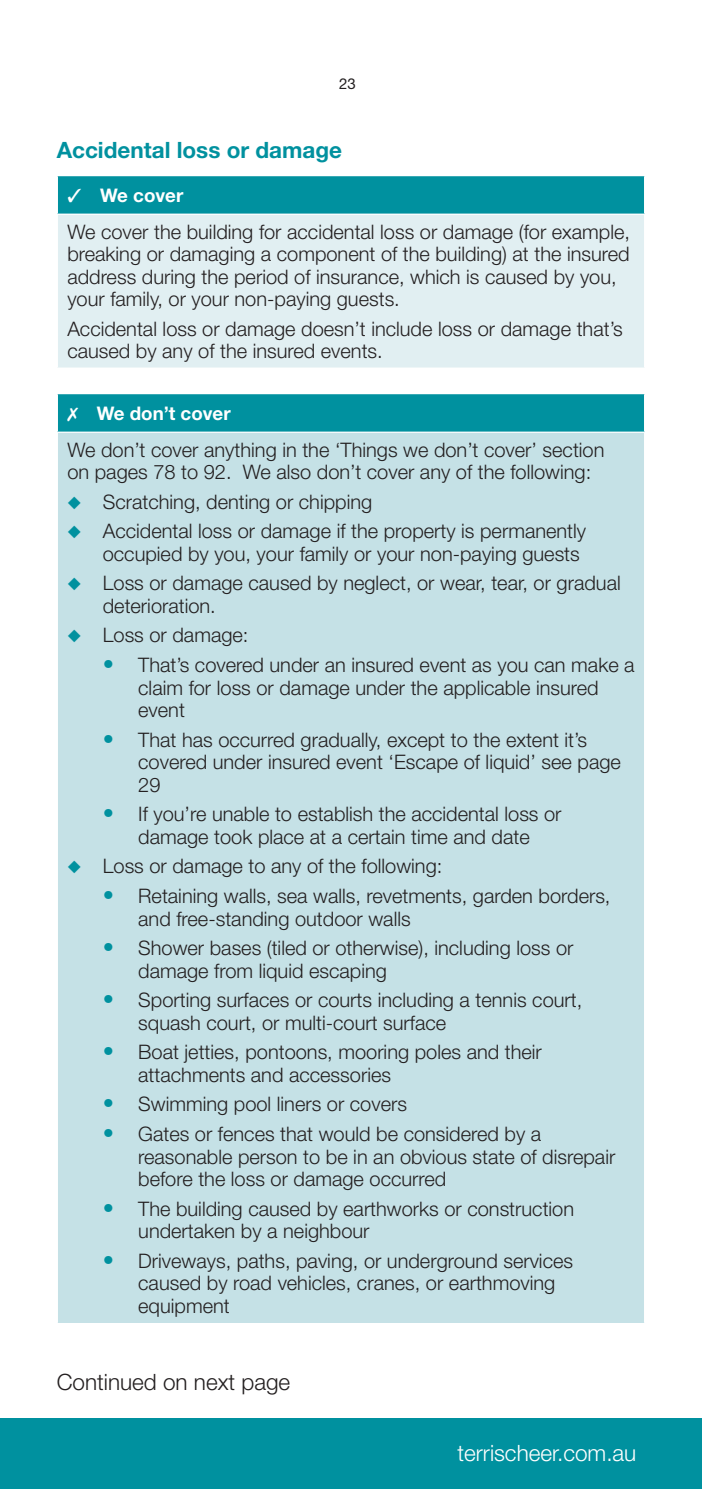
<style>
.page{position:relative;width:702px;height:1489px;background:#fff}
.page>*{position:absolute;margin:0;border:0;box-sizing:border-box;transform-origin:0 0}
.t1{font:700 22.5px "Helvetica Neue LT Std";color:#00919f}
.t2{font:300 22.5px "Helvetica Neue LT Std";color:#231f20}
.t3{font:300 22.5px "Helvetica Neue LT Std";color:#fff}
.t4{font:300 20px/22.5px "Helvetica Neue LT Std";color:#231f20}
.t5{font:700 18.75px "Helvetica Neue LT Std";color:#fff}
.t6{font:15px "Helvetica Neue LT Std";color:#231f20}
.s1{color:#00919f}
.s2{font-size:22.5px;color:#00919f}
</style>
<div class="page">
<div style="left:0;top:1417px;width:702px;height:71px;background:#00919f"></div>
<div style="left:57px;top:176px;width:587px;height:38px;background:#00919f"></div>
<div style="left:57px;top:214px;width:587px;height:154px;background:#e1eff2"></div>
<hr style="left:57px;top:176px;width:1px;height:37px;background:#fff">
<hr style="left:57px;top:215px;width:1px;height:152px;background:#fff">
<hr style="left:57px;top:213px;width:588px;height:2px;background:#fff">
<hr style="left:57px;top:367px;width:588px;height:2px;background:#fff">
<div style="left:57px;top:393px;width:587px;height:39px;background:#00919f"></div>
<div style="left:57px;top:432px;width:587px;height:890px;background:#c5e1e6"></div>
<hr style="left:57px;top:394px;width:1px;height:37px;background:#fff">
<hr style="left:57px;top:393px;width:588px;height:1px;background:#fff">
<hr style="left:57px;top:433px;width:1px;height:889px;background:#fff">
<hr style="left:57px;top:431px;width:588px;height:2px;background:#fff">
<p class="t6" style="left:339px;top:75px;width:18px">23</p>
<p class="t1" style="left:57px;top:136px;width:287px">Accidental loss or damage</p>
<p class="t5" style="left:67px;top:183px;width:117px">✓ We cover</p>
<p class="t4" style="left:67px;top:220px;width:564px">We cover the building for accidental loss or damage (for example, breaking or damaging a component of the building) at the insured address during the period of insurance, which is caused by you, your family, or your non-paying guests.</p>
<p class="t4" style="left:67px;top:317px;width:556px">Accidental loss or damage doesn’t include loss or damage that’s caused by any of the insured events.</p>
<p class="t5" style="left:67px;top:401px;width:165px">✗ We don’t cover</p>
<p class="t4" style="left:67px;top:437px;width:538px">We don’t cover anything in the ‘Things we don’t cover’ section on pages 78 to 92. We also don’t cover any of the following:</p>
<p class="t4" style="left:67px;top:490px;width:306px"><span class="s1">◆</span> Scratching, denting or chipping</p>
<p class="t4" style="left:103px;top:519px;width:485px;text-indent:-35px"><span class="s1">◆</span> Accidental loss or damage if the property is permanently occupied by you, your family or your non-paying guests</p>
<p class="t4" style="left:103px;top:571px;width:519px;text-indent:-35px"><span class="s1">◆</span> Loss or damage caused by neglect, or wear, tear, or gradual deterioration.</p>
<p class="t4" style="left:67px;top:623px;width:183px"><span class="s1">◆</span> Loss or damage:</p>
<p class="t4" style="left:138px;top:653px;width:498px;text-indent:-35px"><span class="s2">•</span> That’s covered under an insured event as you can make a claim for loss or damage under the applicable insured event</p>
<p class="t4" style="left:138px;top:728px;width:484px;text-indent:-35px"><span class="s2">•</span> That has occurred gradually, except to the extent it’s covered under insured event ‘Escape of liquid’ see page<br>29</p>
<p class="t4" style="left:103px;top:802px;width:460px;text-align:center"><span class="s2">•</span> If you’re unable to establish the accidental loss or damage took place at a certain time and date</p>
<p class="t4" style="left:67px;top:854px;width:376px"><span class="s1">◆</span> Loss or damage to any of the following:</p>
<p class="t4" style="left:138px;top:884px;width:473px;text-indent:-35px"><span class="s2">•</span> Retaining walls, sea walls, revetments, garden borders, and free-standing outdoor walls</p>
<p class="t4" style="left:138px;top:936px;width:436px;text-indent:-35px"><span class="s2">•</span> Shower bases (tiled or otherwise), including loss or damage from liquid escaping</p>
<p class="t4" style="left:138px;top:988px;width:445px;text-indent:-35px"><span class="s2">•</span> Sporting surfaces or courts including a tennis court, squash court, or multi-court surface</p>
<p class="t4" style="left:138px;top:1040px;width:405px;text-indent:-35px"><span class="s2">•</span> Boat jetties, pontoons, mooring poles and their attachments and accessories</p>
<p class="t4" style="left:103px;top:1092px;width:306px"><span class="s2">•</span> Swimming pool liners or covers</p>
<p class="t4" style="left:138px;top:1122px;width:478px;text-indent:-35px"><span class="s2">•</span> Gates or fences that would be considered by a reasonable person to be in an obvious state of disrepair before the loss or damage occurred</p>
<p class="t4" style="left:138px;top:1196px;width:437px;text-indent:-35px"><span class="s2">•</span> The building caused by earthworks or construction undertaken by a neighbour</p>
<p class="t4" style="left:138px;top:1248px;width:436px;text-indent:-35px"><span class="s2">•</span> Driveways, paths, paving, or underground services caused by road vehicles, cranes, or earthmoving equipment</p>
<p class="t2" style="left:57px;top:1367px;width:235px">Continued on next page</p>
<p class="t3" style="left:457px;top:1438px;width:180px">terrischeer.com.au</p>
</div>
